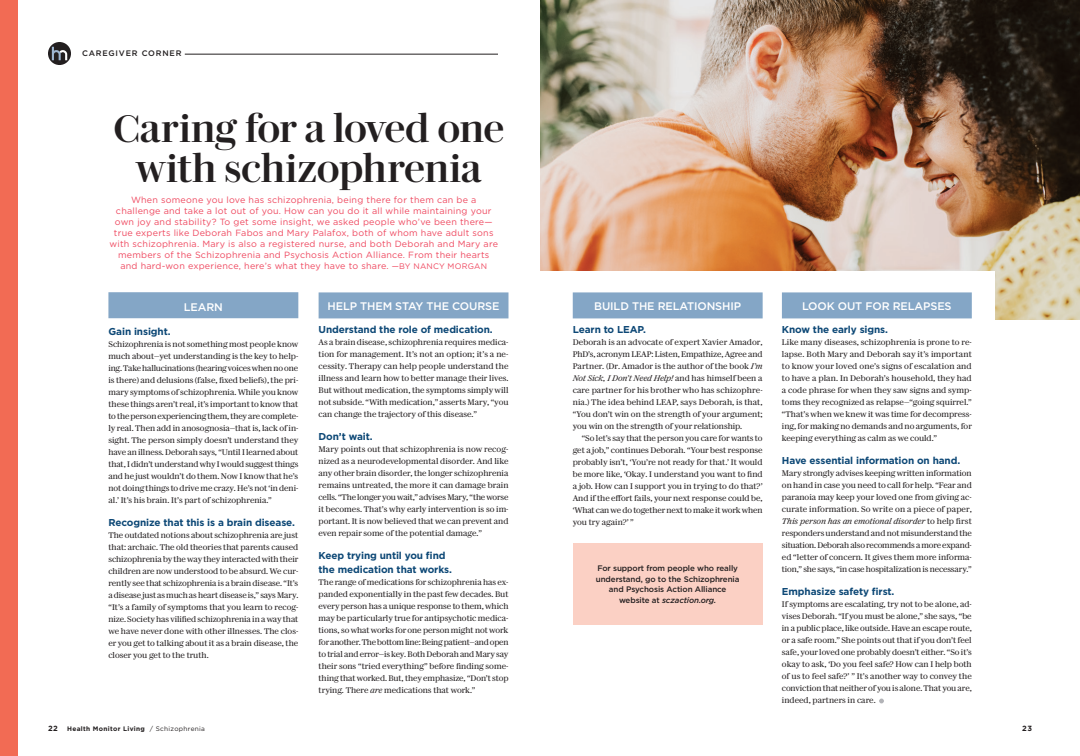
<style>
.page{position:relative;width:1080px;height:756px;background:#fff}
.page>*{position:absolute;margin:0;border:0;box-sizing:border-box;transform-origin:0 0}
.HEADLINE_SERIF{font:500 38.5px/40px "Darby Serif Display";letter-spacing:-.015em;color:#231f20;text-align:center}
.BODY_COPY_SERIF{font:500 11px "Gotham";letter-spacing:-.01em;color:#fff}
.BODY_COPY_SERIF-2{font:700 10px/14px "Gotham";letter-spacing:-.01em;color:#0d4876}
.DEK_SANS_UNDERLINE{font:9px/11px "Gotham";letter-spacing:.025em;color:#ef4960;text-align:center}
.BODY_COPY_SERIF-3{font:8.2px/12px "Darby Serif Text";letter-spacing:-.005em;color:#231f20;text-align:justify}
.PARAGRAPH_SECTION_BR{font:500 8px/10.5px "Gotham";letter-spacing:-.01em;color:#231f20;text-align:center}
.TOC_Story_Subhead{font:500 8px "Gotham";letter-spacing:.1em;color:#231f20}
.t1{font:700 7.5px "Gotham";color:#231f20}
.t2{font:700 6.5px "Gotham";letter-spacing:.05em;color:#231f20}
.s1{font-size:8px}
.s2{font-style:italic}
.s3{font-weight:400}
</style>
<div class="page">
<svg style="left:48px;top:42px;width:23px;height:23px"></svg>
<svg style="left:52px;top:47px;width:15px;height:13px"></svg>
<img style="left:540px;top:0;width:540px;height:319px">
<div style="left:84px;top:271px;width:910px;height:281px;background:#fff"></div>
<hr style="left:185px;top:54px;width:313px;height:1px;background:#231f20">
<div style="left:108px;top:292px;width:190px;height:26px;background:#84a6c6"></div>
<div style="left:573px;top:292px;width:190px;height:26px;background:#84a6c6"></div>
<div style="left:319px;top:292px;width:189px;height:26px;background:#84a6c6"></div>
<div style="left:782px;top:292px;width:190px;height:26px;background:#84a6c6"></div>
<svg style="left:879px;top:699px;width:5px;height:4px"></svg>
<div style="left:573px;top:543px;width:190px;height:81px;background:#fbd0c4"></div>
<div style="left:0;top:0;width:18px;height:756px;background:#f26b54"></div>
<p class="TOC_Story_Subhead" style="left:82px;top:48px;width:101px">CAREGIVER CORNER</p>
<p class="HEADLINE_SERIF" style="left:113px;top:106px;width:392px">Caring for a loved one with schizophrenia</p>
<p class="DEK_SANS_UNDERLINE" style="left:109px;top:194px;width:390px">When someone you love has schizophrenia, being there for them can be a challenge and take a lot out of you. How can you do it all while maintaining your own joy and stability? To get some insight, we asked people who’ve been there— true experts like Deborah Fabos and Mary Palafox, both of whom have adult sons with schizophrenia. Mary is also a registered nurse, and both Deborah and Mary are members of the Schizophrenia and Psychosis Action Alliance. From their hearts and hard-won experience, here’s what they have to share. <span class="s1">—BY NANCY MORGAN</span></p>
<p class="BODY_COPY_SERIF" style="left:184px;top:300px;width:41px">LEARN</p>
<p class="BODY_COPY_SERIF-2" style="left:108px;top:324px;width:64px">Gain insight.</p>
<p class="BODY_COPY_SERIF-3" style="left:108px;top:338px;width:191px">Schizophrenia is not something most people know much about—yet understanding is the key to help&shy;ing. Take hallucinations (hearing voices when no one is there) and delusions (false, fixed beliefs), the pri&shy;mary symptoms of schizophrenia. While you know these things aren’t real, it’s important to know that to the person experiencing them, they are complete&shy;ly real. Then add in anosognosia—that is, lack of in&shy;sight. The person simply doesn’t understand they have an illness. Deborah says, “Until I learned about that, I didn’t understand why I would suggest things and he just wouldn’t do them. Now I know that he’s not doing things to drive me crazy. He’s not ‘in deni&shy;al.’ It’s his brain. It’s part of schizophrenia.”</p>
<p class="BODY_COPY_SERIF-2" style="left:108px;top:515px;width:188px">Recognize that this is a brain disease.</p>
<p class="BODY_COPY_SERIF-3" style="left:108px;top:529px;width:191px">The outdated notions about schizophrenia are just that: archaic. The old theories that parents caused schizophrenia by the way they interacted with their children are now understood to be absurd. We cur&shy;rently see that schizophrenia is a brain disease. “It’s a disease just as much as heart disease is,” says Mary. “It’s a family of symptoms that you learn to recog&shy;nize. Society has vilified schizophrenia in a way that we have never done with other illnesses. The clos&shy;er you get to talking about it as a brain disease, the closer you get to the truth.</p>
<p class="BODY_COPY_SERIF" style="left:328px;top:299px;width:173px">HELP THEM STAY THE COURSE</p>
<p class="BODY_COPY_SERIF-2" style="left:319px;top:323px;width:176px">Understand the role of medication.</p>
<p class="BODY_COPY_SERIF-3" style="left:319px;top:336px;width:191px">As a brain disease, schizophrenia requires medica&shy;tion for management. It’s not an option; it’s a ne&shy;cessity. Therapy can help people understand the illness and learn how to better manage their lives.<br>But without medication, the symptoms simply will not subside. “With medication,” asserts Mary, “you can change the trajectory of this disease.”</p>
<p class="BODY_COPY_SERIF-2" style="left:319px;top:430px;width:56px">Don’t wait.</p>
<p class="BODY_COPY_SERIF-3" style="left:319px;top:443px;width:191px">Mary points out that schizophrenia is now recog&shy;nized as a neurodevelopmental disorder. And like any other brain disorder, the longer schizophrenia remains untreated, the more it can damage brain cells. “The longer you wait,” advises Mary, “the worse it becomes. That’s why early intervention is so im&shy;portant. It is now believed that we can prevent and even repair some of the potential damage.”</p>
<p class="BODY_COPY_SERIF-2" style="left:319px;top:549px;width:135px">Keep trying until you find the medication that works.</p>
<p class="BODY_COPY_SERIF-3" style="left:319px;top:576px;width:191px">The range of medications for schizophrenia has ex&shy;panded exponentially in the past few decades. But every person has a unique response to them, which may be particularly true for antipsychotic medica&shy;tions, so what works for one person might not work for another. The bottom line: Being patient—and open to trial and error—is key. Both Deborah and Mary say their sons “tried everything” before finding some&shy;thing that worked. But, they emphasize, “Don’t stop trying. There <span class="s2">are</span> medications that work.”</p>
<p class="BODY_COPY_SERIF" style="left:594px;top:299px;width:148px">BUILD THE RELATIONSHIP</p>
<p class="BODY_COPY_SERIF-2" style="left:573px;top:323px;width:75px">Learn to LEAP.</p>
<p class="BODY_COPY_SERIF-3" style="left:573px;top:336px;width:191px">Deborah is an advocate of expert Xavier Amador, PhD’s, acronym LEAP: Listen, Empathize, Agree and Partner. (Dr. Amador is the author of the book <span class="s2">I’m Not Sick, I Don’t Need Help!</span> and has himself been a care partner for his brother who has schizophre&shy;nia.) The idea behind LEAP, says Deborah, is that, “You don’t win on the strength of your argument; you win on the strength of your relationship.</p>
<p class="BODY_COPY_SERIF-3" style="left:573px;top:432px;width:191px;text-indent:9px">“So let’s say that the person you care for wants to get a job,” continues Deborah. “Your best response probably isn’t, ‘You’re not ready for that.’ It would be more like, ‘Okay. I understand you want to find a job. How can I support you in trying to do that?’ And if the effort fails, your next response could be, ‘What can we do together next to make it work when you try again?’ ”</p>
<p class="PARAGRAPH_SECTION_BR" style="left:596px;top:563px;width:145px">For support from people who really understand, go to the Schizophrenia and Psychosis Action Alliance website at <span class="s2">sczaction.org.</span></p>
<p class="BODY_COPY_SERIF" style="left:802px;top:299px;width:151px">LOOK OUT FOR RELAPSES</p>
<p class="BODY_COPY_SERIF-2" style="left:782px;top:323px;width:108px">Know the early signs.</p>
<p class="BODY_COPY_SERIF-3" style="left:782px;top:336px;width:191px">Like many diseases, schizophrenia is prone to re&shy;lapse. Both Mary and Deborah say it’s important to know your loved one’s signs of escalation and to have a plan. In Deborah’s household, they had a code phrase for when they saw signs and symp&shy;toms they recognized as relapse—“going squirrel.” “That’s when we knew it was time for decompress&shy;ing, for making no demands and no arguments, for keeping everything as calm as we could.”</p>
<p class="BODY_COPY_SERIF-2" style="left:782px;top:454px;width:180px">Have essential information on hand.</p>
<p class="BODY_COPY_SERIF-3" style="left:782px;top:467px;width:191px">Mary strongly advises keeping written information on hand in case you need to call for help. “Fear and paranoia may keep your loved one from giving ac&shy;curate information. So write on a piece of paper, <span class="s2">This person has an emotional disorder</span> to help first responders understand and not misunderstand the situation. Deborah also recommends a more expand&shy;ed “letter of concern. It gives them more informa&shy;tion,” she says, “in case hospitalization is necessary.”</p>
<p class="BODY_COPY_SERIF-2" style="left:782px;top:585px;width:114px">Emphasize safety first.</p>
<p class="BODY_COPY_SERIF-3" style="left:782px;top:598px;width:192px">If symptoms are escalating, try not to be alone, ad&shy;vises Deborah. “If you must be alone,” she says, “be in a public place, like outside. Have an escape route, or a safe room.” She points out that if you don’t feel safe, your loved one probably doesn’t either. “So it’s okay to ask, ‘Do you feel safe? How can I help both of us to feel safe?’ ” It’s another way to convey the conviction that neither of you is alone. That you are, indeed, partners in care.</p>
<p class="t1" style="left:48px;top:723px;width:11px">22</p>
<p class="t2" style="left:67px;top:724px;width:139px">Health Monitor Living <span class="s3">/ Schizophrenia</span></p>
<p class="t1" style="left:1022px;top:723px;width:11px">23</p>
</div>
